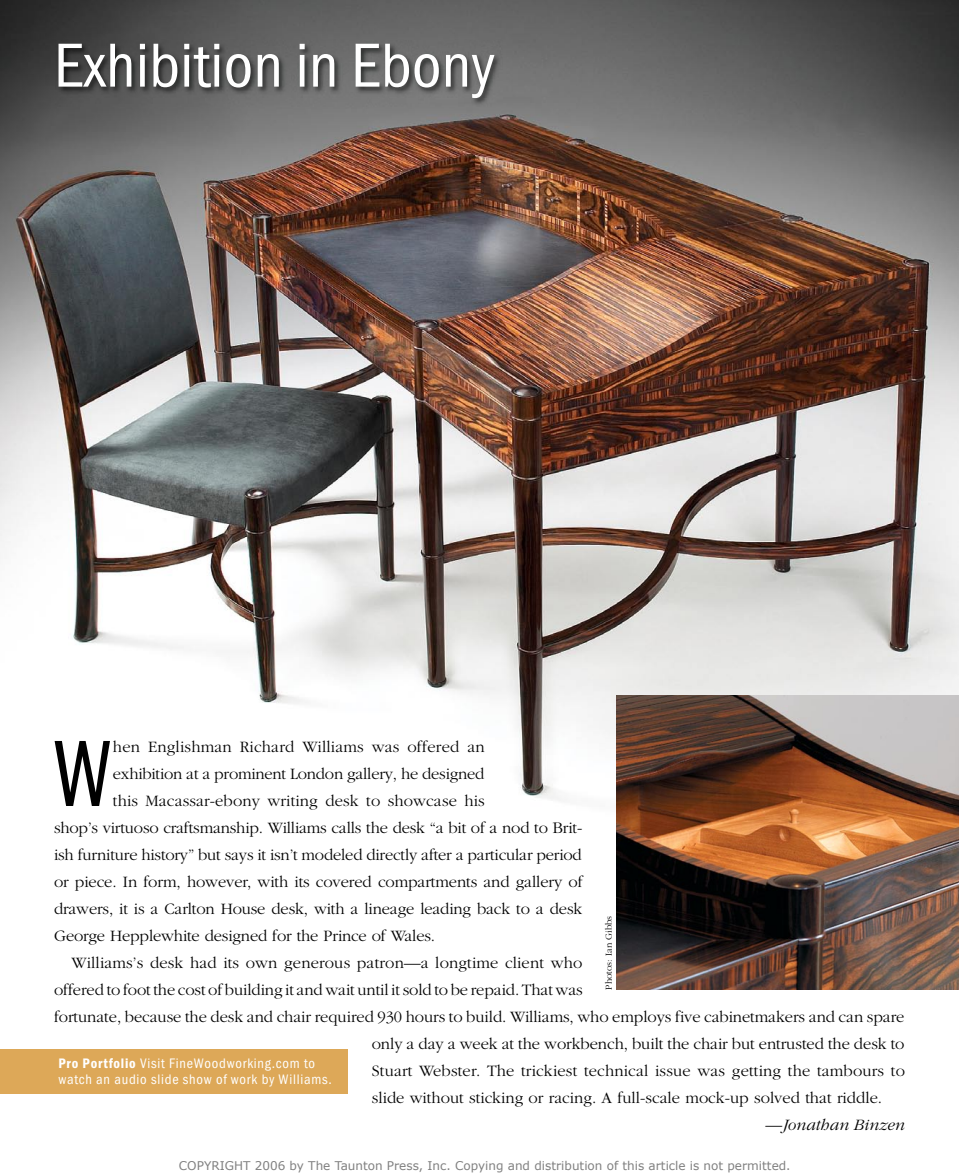
<style>
.page{position:relative;width:959px;height:1175px;background:#fff}
.page>*{position:absolute;margin:0;border:0;box-sizing:border-box;transform-origin:0 0}
.t1{font:extra-condensed 97.5px "Franklin Gothic Itc T";color:#000}
.t2{font:condensed 64.35px "Franklin Gothic Itc T";letter-spacing:.005em;color:#fff}
.t3{font:300 16.5px "Garamond";letter-spacing:-.005em;color:#000}
.t4{font:italic 300 16.5px "Garamond";color:#000}
.t5{font:condensed 14.25px/16.5px "Franklin Gothic Itc T";letter-spacing:.055em;color:#fff}
.t6{font:12px "Verdana";color:#808080}
.t7{font:300 9.6px "Garamond";color:#000}
.s1{font-weight:600}
</style>
<div class="page">
<img style="left:0;top:0;width:958px;height:823px">
<img style="left:617px;top:696px;width:341px;height:293px">
<img style="left:56px;top:41px;width:446px;height:66px">
<div style="left:0;top:1048px;width:348px;height:45px;background:#dda858"></div>
<h2 class="t2" style="left:54px;top:29px;width:442px">Exhibition in Ebony</h2>
<h1 class="t1" style="left:54px;top:720px;width:58px">W</h1>
<p class="t3" style="left:113px;top:738px;width:373px">hen Englishman Richard Williams was offered an</p>
<p class="t3" style="left:113px;top:765px;width:373px">exhibition at a prominent London gallery, he designed</p>
<p class="t3" style="left:113px;top:792px;width:373px">this Macassar-ebony writing desk to showcase his</p>
<p class="t3" style="left:54px;top:819px;width:529px">shop’s virtuoso craftsmanship. Williams calls the desk “a bit of a nod to Brit-</p>
<p class="t3" style="left:54px;top:846px;width:529px">ish furniture history” but says it isn’t modeled directly after a particular period</p>
<p class="t3" style="left:54px;top:873px;width:530px">or piece. In form, however, with its covered compartments and gallery of</p>
<p class="t3" style="left:54px;top:900px;width:530px">drawers, it is a Carlton House desk, with a lineage leading back to a desk</p>
<p class="t3" style="left:54px;top:927px;width:383px">George Hepplewhite designed for the Prince of Wales.</p>
<p class="t3" style="left:72px;top:954px;width:512px">Williams’s desk had its own generous patron—a longtime client who</p>
<p class="t3" style="left:54px;top:981px;width:530px">offered to foot the cost of building it and wait until it sold to be repaid. That was</p>
<p class="t3" style="left:54px;top:1008px;width:852px">fortunate, because the desk and chair required 930 hours to build. Williams, who employs five cabinetmakers and can spare</p>
<p class="t3" style="left:372px;top:1035px;width:534px">only a day a week at the workbench, built the chair but entrusted the desk to</p>
<p class="t3" style="left:372px;top:1062px;width:534px">Stuart Webster. The trickiest technical issue was getting the tambours to</p>
<p class="t3" style="left:372px;top:1089px;width:512px">slide without sticking or racing. A full-scale mock-up solved that riddle.</p>
<p class="t4" style="left:766px;top:1116px;width:140px">—Jonathan Binzen</p>
<p class="t7" style="left:603px;top:989px;width:75px;rotate:-90deg">Photos: Ian Gibbs</p>
<p class="t5" style="left:58px;top:1054px;width:275px"><span class="s1">Pro Portfolio</span> Visit FineWoodworking.com to watch an audio slide show of work by Williams.</p>
<p class="t6" style="left:179px;top:1158px;width:613px">COPYRIGHT 2006 by The Taunton Press, Inc. Copying and distribution of this article is not permitted.</p>
</div>
